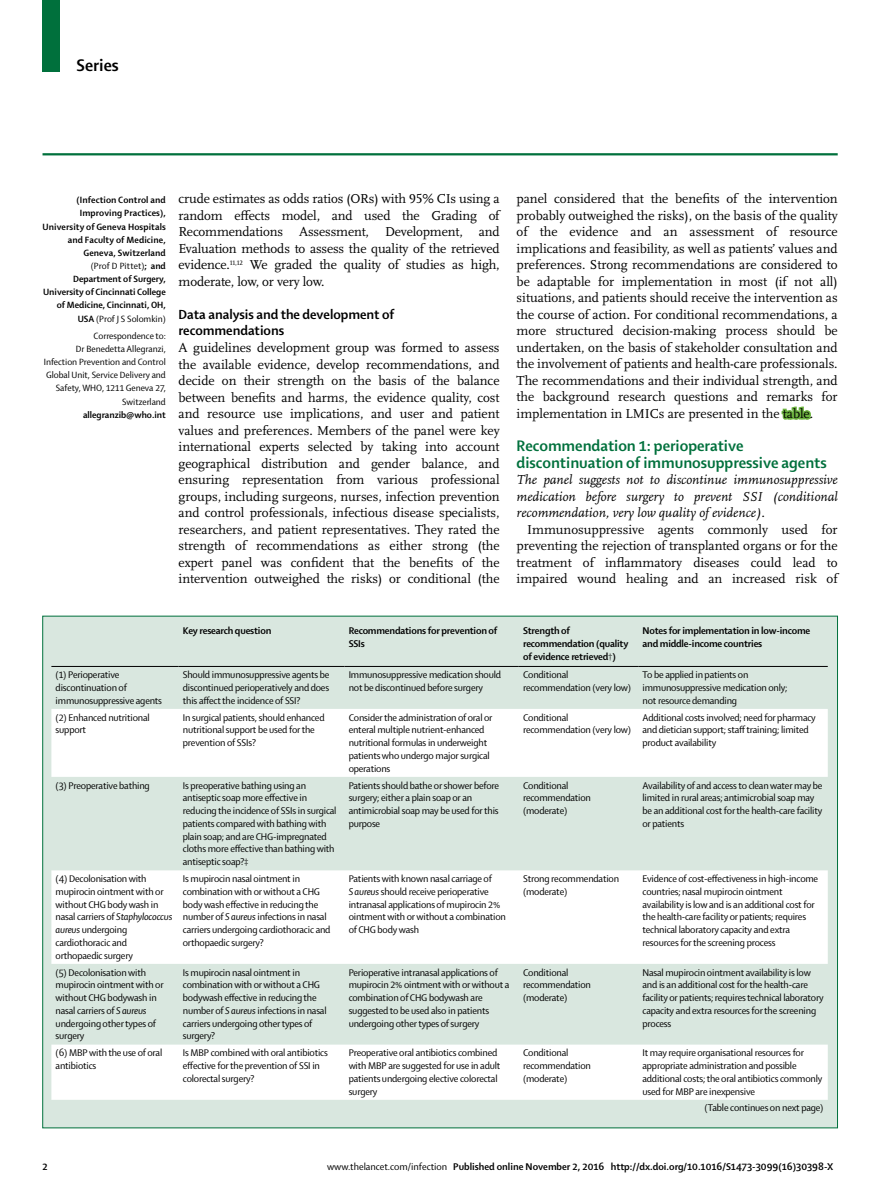
<style>
.page{position:relative;width:893px;height:1200px;background:#fff}
.page>*{position:absolute;margin:0;border:0;box-sizing:border-box;transform-origin:0 0}
.t1{font:700 18px "Shaker 2 Lancet";color:#000}
.t2{font:700 16.5px/16.5px "Shaker 2 Lancet";color:#00703c}
.t3{font:700 14.25px/16.5px "Shaker 2 Lancet";color:#000}
.t4{font:13.5px/16.5px "Scala Lancet Pro";letter-spacing:-.005em;color:#000;text-align:justify}
.t5{font:italic 13.5px/16.5px "Scala Lancet Pro";color:#000;text-align:justify}
.t6{font:10.5px/12.8px "Shaker 2 Lancet";letter-spacing:-.015em;color:#000}
.t7{font:700 10.5px/12.8px "Shaker 2 Lancet";letter-spacing:-.015em;color:#000}
.t8{font:700 9.75px/13px "Shaker 2 Lancet";letter-spacing:.01em;color:#000;text-align:right}
.t9{font:9.75px/13px "Shaker 2 Lancet";color:#000;text-align:right}
.s1{font-weight:400}
.s2{font-weight:400;font-size:9.75px}
.s3{font-size:9.75px}
.s4{font-style:italic}
</style>
<div class="page">
<div style="left:43px;top:0;width:17px;height:71px;background:#00703c"></div>
<hr style="left:43px;top:153px;width:795px;height:2px;background:#00703c">
<svg style="left:781px;top:406px;width:30px;height:14px"></svg>
<div style="left:43px;top:616px;width:794px;height:511px;background:#d9e7df"></div>
<svg style="left:51px;top:709px;width:777px;height:390px;fill:#fff"></svg>
<hr style="left:51px;top:666px;width:128px;height:1px;background:#000">
<hr style="left:179px;top:666px;width:165px;height:1px;background:#000">
<hr style="left:344px;top:666px;width:175px;height:1px;background:#000">
<hr style="left:519px;top:666px;width:119px;height:1px;background:#000">
<hr style="left:638px;top:666px;width:190px;height:1px;background:#000">
<h1 class="t1" style="left:77px;top:54px;width:44px">Series</h1>
<p class="t8" style="left:43px;top:193px;width:125px">(Infection Control and<br>Improving Practices),<br>University of Geneva Hospitals and Faculty of Medicine,<br>Geneva, Switzerland<br><span class="s1">(Prof D Pittet)</span>; and<br>Department of Surgery,<br>University of Cincinnati College of Medicine, Cincinnati, OH,<br>USA <span class="s1">(Prof J S Solomkin)</span></p>
<p class="t9" style="left:44px;top:328px;width:124px">Correspondence to:<br>Dr Benedetta Allegranzi,<br>Infection Prevention and Control<br>Global Unit, Service Delivery and<br>Safety, WHO, 1211 Geneva 27,<br>Switzerland</p>
<p class="t8" style="left:83px;top:407px;width:84px">allegranzib@who.int</p>
<p class="t4" style="left:179px;top:191px;width:323px">crude estimates as odds ratios (ORs) with 95% CIs using a random effects model, and used the Grading of Recommendations Assessment, Development, and Evaluation methods to assess the quality of the retrieved evidence.<sup>11,12</sup> We graded the quality of studies as high, moderate, low, or very low.</p>
<h3 class="t3" style="left:179px;top:305px;width:217px">Data analysis and the development of recommendations</h3>
<p class="t4" style="left:179px;top:339px;width:323px">A guidelines development group was formed to assess the available evidence, develop recommendations, and decide on their strength on the basis of the balance between benefits and harms, the evidence quality, cost and resource use implications, and user and patient values and preferences. Members of the panel were key international experts selected by taking into account geographical distribution and gender balance, and ensuring representation from various professional groups, including surgeons, nurses, infection prevention and control professionals, infectious disease specialists, researchers, and patient representatives. They rated the strength of recommendations as either strong (the expert panel was confident that the benefits of the intervention outweighed the risks) or conditional (the</p>
<p class="t4" style="left:517px;top:191px;width:323px">panel considered that the benefits of the intervention probably outweighed the risks), on the basis of the quality of the evidence and an assessment of resource implications and feasibility, as well as patients’ values and preferences. Strong recommendations are considered to be adaptable for implementation in most (if not all) situations, and patients should receive the intervention as the course of action. For conditional recommendations, a more structured decision-making process should be undertaken, on the basis of stakeholder consultation and the involvement of patients and health-care professionals.<br>The recommendations and their individual strength, and the background research questions and remarks for implementation in LMICs are presented in the table.</p>
<h2 class="t2" style="left:517px;top:436px;width:312px">Recommendation 1: perioperative discontinuation of immunosuppressive agents</h2>
<p class="t5" style="left:517px;top:471px;width:323px">The panel suggests not to discontinue immunosuppressive medication before surgery to prevent SSI (conditional recommendation, very low quality of evidence).</p>
<p class="t4" style="left:517px;top:521px;width:323px;text-indent:11px">Immunosuppressive agents commonly used for preventing the rejection of transplanted organs or for the treatment of inflammatory diseases could lead to impaired wound healing and an increased risk of</p>
<p class="t7" style="left:183px;top:623px;width:90px">Key research question</p>
<p class="t7" style="left:349px;top:623px;width:150px">Recommendations for prevention of<br>SSIs</p>
<p class="t7" style="left:523px;top:623px;width:107px">Strength of recommendation (quality of evidence retrieved<span class="s2">†</span>)</p>
<p class="t7" style="left:642px;top:623px;width:169px">Notes for implementation in low-income and middle-income countries</p>
<p class="t6" style="left:56px;top:667px;width:108px">(1) Perioperative discontinuation of immunosuppressive agents</p>
<p class="t6" style="left:183px;top:667px;width:148px;text-align:justify">Should immunosuppressive agents be discontinued perioperatively and does this affect the incidence of SSI?</p>
<p class="t6" style="left:349px;top:667px;width:154px">Immunosuppressive medication should not be discontinued before surgery</p>
<p class="t6" style="left:523px;top:667px;width:110px">Conditional recommendation (very low)</p>
<p class="t6" style="left:642px;top:667px;width:146px">To be applied in patients on immunosuppressive medication only; not resource demanding</p>
<p class="t6" style="left:56px;top:710px;width:96px">(2) Enhanced nutritional support</p>
<p class="t6" style="left:183px;top:710px;width:143px">In surgical patients, should enhanced nutritional support be used for the prevention of SSIs?</p>
<p class="t6" style="left:349px;top:710px;width:145px">Consider the administration of oral or enteral multiple nutrient-enhanced nutritional formulas in underweight patients who undergo major surgical operations</p>
<p class="t6" style="left:523px;top:710px;width:110px">Conditional recommendation (very low)</p>
<p class="t6" style="left:642px;top:710px;width:175px">Additional costs involved; need for pharmacy and dietician support; staff training; limited product availability</p>
<p class="t6" style="left:56px;top:778px;width:96px">(3) Preoperative bathing</p>
<p class="t6" style="left:183px;top:778px;width:155px">Is preoperative bathing using an antiseptic soap more effective in reducing the incidence of SSIs in surgical patients compared with bathing with plain soap; and are CHG-impregnated cloths more effective than bathing with antiseptic soap?<span class="s3">‡</span></p>
<p class="t6" style="left:349px;top:778px;width:152px">Patients should bathe or shower before surgery; either a plain soap or an antimicrobial soap may be used for this purpose</p>
<p class="t6" style="left:523px;top:778px;width:69px">Conditional recommendation (moderate)</p>
<p class="t6" style="left:642px;top:778px;width:182px">Availability of and access to clean water may be limited in rural areas; antimicrobial soap may be an additional cost for the health-care facility or patients</p>
<p class="t6" style="left:56px;top:871px;width:118px">(4) Decolonisation with mupirocin ointment with or without CHG body wash in nasal carriers of <span class="s4">Staphylococcus aureus</span> undergoing cardiothoracic and orthopaedic surgery</p>
<p class="t6" style="left:183px;top:871px;width:149px">Is mupirocin nasal ointment in combination with or without a CHG body wash effective in reducing the number of <span class="s4">S aureus</span> infections in nasal carriers undergoing cardiothoracic and orthopaedic surgery?</p>
<p class="t6" style="left:349px;top:871px;width:159px">Patients with known nasal carriage of<br><span class="s4">S aureus</span> should receive perioperative intranasal applications of mupirocin 2% ointment with or without a combination of CHG body wash</p>
<p class="t6" style="left:523px;top:871px;width:98px">Strong recommendation (moderate)</p>
<p class="t6" style="left:642px;top:871px;width:177px">Evidence of cost-effectiveness in high-income countries; nasal mupirocin ointment availability is low and is an additional cost for the health-care facility or patients; requires technical laboratory capacity and extra resources for the screening process</p>
<p class="t6" style="left:56px;top:965px;width:109px">(5) Decolonisation with mupirocin ointment with or without CHG bodywash in nasal carriers of <span class="s4">S aureus </span>undergoing other types of surgery</p>
<p class="t6" style="left:183px;top:965px;width:145px">Is mupirocin nasal ointment in combination with or without a CHG bodywash effective in reducing the number of <span class="s4">S aureus</span> infections in nasal carriers undergoing other types of surgery?</p>
<p class="t6" style="left:349px;top:965px;width:162px">Perioperative intranasal applications of mupirocin 2% ointment with or without a combination of CHG bodywash are suggested to be used also in patients undergoing other types of surgery</p>
<p class="t6" style="left:523px;top:965px;width:69px">Conditional recommendation (moderate)</p>
<p class="t6" style="left:642px;top:965px;width:183px">Nasal mupirocin ointment availability is low and is an additional cost for the health-care facility or patients; requires technical laboratory capacity and extra resources for the screening process</p>
<p class="t6" style="left:56px;top:1045px;width:108px">(6) MBP with the use of oral antibiotics</p>
<p class="t6" style="left:183px;top:1045px;width:147px">Is MBP combined with oral antibiotics effective for the prevention of SSI in colorectal surgery?</p>
<p class="t6" style="left:349px;top:1045px;width:153px">Preoperative oral antibiotics combined with MBP are suggested for use in adult patients undergoing elective colorectal surgery</p>
<p class="t6" style="left:523px;top:1045px;width:69px">Conditional recommendation (moderate)</p>
<p class="t6" style="left:642px;top:1045px;width:181px">It may require organisational resources for appropriate administration and possible additional costs; the oral antibiotics commonly used for MBP are inexpensive</p>
<p class="t6" style="left:704px;top:1100px;width:121px">(Table continues on next page)</p>
<p class="t7" style="left:43px;top:1159px;width:7px">2</p>
<p class="t7" style="left:327px;top:1159px;width:508px"><span class="s1">www.thelancet.com/infection</span> Published online November 2, 2016 http://dx.doi.org/10.1016/S1473-3099(16)30398-X</p>
</div>
